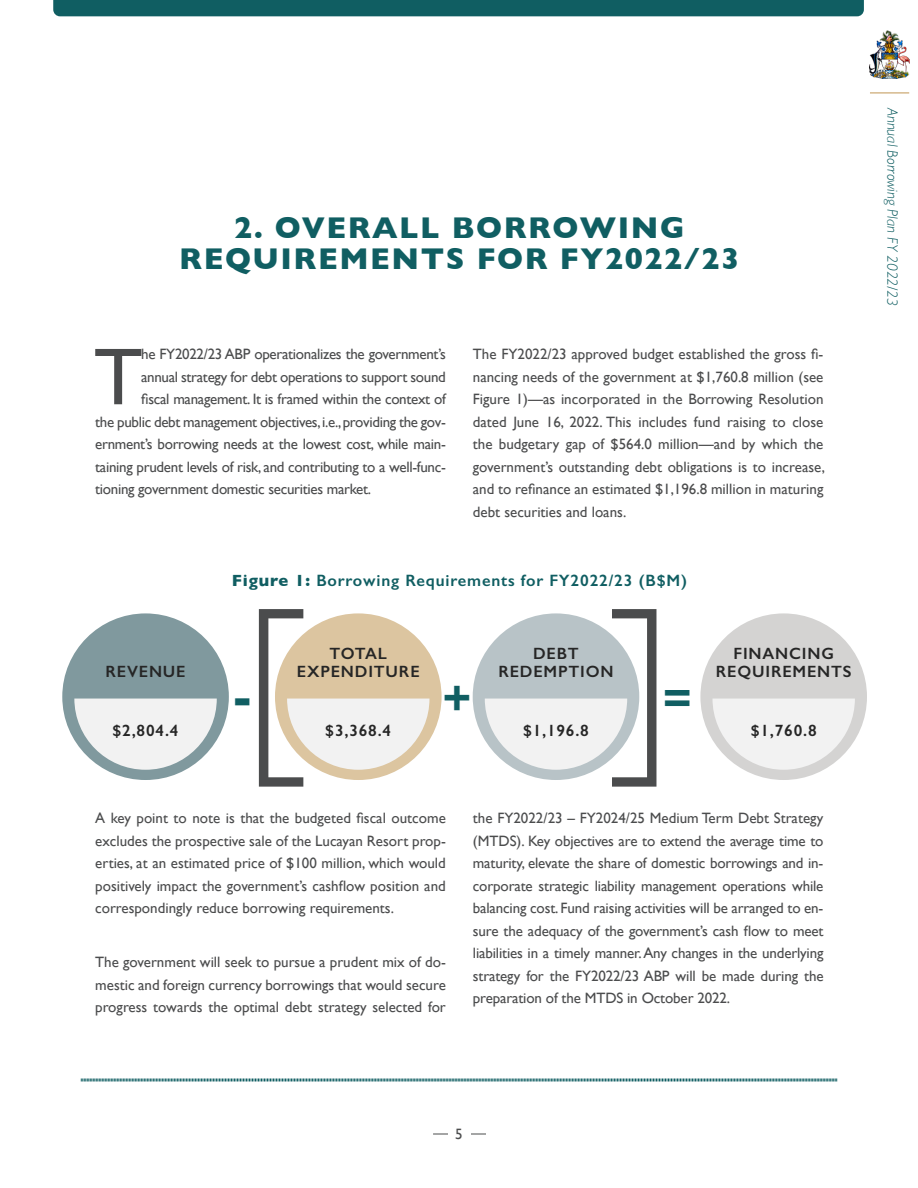
<style>
.page{position:relative;width:918px;height:1188px;background:#fff}
.page>*{position:absolute;margin:0;border:0;box-sizing:border-box;transform-origin:0 0}
.Header1{font:300 196.8px "Gill Sans";color:#4b4c4d}
.ABP_Body1{font:81px "Gill Sans";color:#4b4c4d}
.Header1-2{font:700 44.55px "Gill Sans";color:#105e62}
.Header1-3{font:700 30.6px "Gill Sans";letter-spacing:.05em;color:#105e62}
.Fig1{font:600 16.5px "Gill Sans";letter-spacing:.05em;color:#105e62}
.Fig1-2{font:600 16.35px/18px "Gill Sans";letter-spacing:.05em;color:#262626;text-align:center}
.ABP_Body1-2{font:15px/22.5px "Gill Sans";letter-spacing:-.02em;color:#4b4c4d;text-align:justify}
.t1{font:italic 300 15px "Gill Sans";color:#105e62}
.s1{font-weight:700}
</style>
<div class="page">
<div style="left:53px;top:0;width:811px;height:16px;background:#105e62"></div>
<svg style="left:81px;top:1078px;width:756px;height:4px;background:#86adaf"></svg>
<hr style="left:433px;top:1134px;width:53px;height:1px;background:#4b4c4d">
<div style="left:448px;top:1127px;width:22px;height:14px;background:#fff"></div>
<img style="left:870px;top:30px;width:39px;height:48px">
<hr style="left:870px;top:92px;width:39px;height:2px;background:#d5b98c">
<div style="left:62px;top:613px;width:167px;height:167px;background:#80999e;border-radius:50%"></div>
<svg style="left:74px;top:699px;width:143px;height:71px"></svg>
<div style="left:275px;top:613px;width:167px;height:167px;background:#dcc5a0;border-radius:50%"></div>
<svg style="left:287px;top:699px;width:142px;height:71px"></svg>
<div style="left:473px;top:613px;width:166px;height:167px;background:#b8c3c7;border-radius:50%"></div>
<svg style="left:485px;top:699px;width:142px;height:71px"></svg>
<div style="left:700px;top:613px;width:167px;height:167px;background:#d4d3d2;border-radius:50%"></div>
<svg style="left:712px;top:699px;width:143px;height:71px"></svg>
<p class="Header1-3" style="left:234px;top:203px;width:452px">2. OVERALL BORROWING</p>
<p class="Header1-3" style="left:179px;top:234px;width:562px">REQUIREMENTS FOR FY2022/23</p>
<p class="ABP_Body1" style="left:94px;top:329px;width:50px">T</p>
<p class="ABP_Body1-2" style="left:141px;top:343px;width:306px">he FY2022/23 ABP operationalizes the government’s</p>
<p class="ABP_Body1-2" style="left:141px;top:365px;width:306px">annual strategy for debt operations to support sound</p>
<p class="ABP_Body1-2" style="left:141px;top:388px;width:306px">fiscal management. It is framed within the context of</p>
<p class="ABP_Body1-2" style="left:95px;top:410px;width:352px">the public debt management objectives, i.e., providing the gov-</p>
<p class="ABP_Body1-2" style="left:95px;top:433px;width:352px">ernment’s borrowing needs at the lowest cost, while main-</p>
<p class="ABP_Body1-2" style="left:95px;top:455px;width:352px">taining prudent levels of risk, and contributing to a well-func-</p>
<p class="ABP_Body1-2" style="left:95px;top:478px;width:277px">tioning government domestic securities market.</p>
<p class="ABP_Body1-2" style="left:473px;top:343px;width:354px">The FY2022/23 approved budget established the gross fi&shy;nancing needs of the government at $1,760.8 million (see Figure 1)—as incorporated in the Borrowing Resolution dated June 16, 2022. This includes fund raising to close the budgetary gap of $564.0 million—and by which the government’s outstanding debt obligations is to increase, and to refinance an estimated $1,196.8 million in maturing debt securities and loans.</p>
<p class="Fig1-2" style="left:106px;top:663px;width:82px">REVENUE</p>
<p class="Fig1-2" style="left:113px;top:721px;width:67px">$2,804.4</p>
<p class="Fig1" style="left:232px;top:571px;width:457px"><span class="s1">Figure 1:</span> Borrowing Requirements for FY2022/23 (B$M)</p>
<p class="Header1-2" style="left:231px;top:663px;width:23px">-</p>
<p class="Header1" style="left:245px;top:524px;width:61px">[</p>
<p class="Header1" style="left:611px;top:524px;width:61px">]</p>
<p class="Fig1-2" style="left:297px;top:644px;width:124px">TOTAL<br>EXPENDITURE</p>
<p class="Fig1-2" style="left:498px;top:645px;width:117px">DEBT<br>REDEMPTION</p>
<p class="Header1-2" style="left:442px;top:663px;width:31px">+</p>
<p class="Header1-2" style="left:663px;top:663px;width:31px">=</p>
<p class="Fig1-2" style="left:325px;top:721px;width:67px">$3,368.4</p>
<p class="Fig1-2" style="left:523px;top:721px;width:67px">$1,196.8</p>
<p class="Fig1-2" style="left:716px;top:645px;width:137px">FINANCING<br>REQUIREMENTS</p>
<p class="Fig1-2" style="left:751px;top:721px;width:67px">$1,760.8</p>
<p class="ABP_Body1-2" style="left:95px;top:807px;width:352px">A key point to note is that the budgeted fiscal outcome excludes the prospective sale of the Lucayan Resort prop&shy;erties, at an estimated price of $100 million, which would positively impact the government’s cashflow position and correspondingly reduce borrowing requirements.</p>
<p class="ABP_Body1-2" style="left:95px;top:951px;width:352px">The government will seek to pursue a prudent mix of do&shy;mestic and foreign currency borrowings that would secure progress towards the optimal debt strategy selected for</p>
<p class="ABP_Body1-2" style="left:473px;top:807px;width:352px">the FY2022/23 – FY2024/25 Medium Term Debt Strategy (MTDS). Key objectives are to extend the average time to maturity, elevate the share of domestic borrowings and in&shy;corporate strategic liability management operations while balancing cost. Fund raising activities will be arranged to en&shy;sure the adequacy of the government’s cash flow to meet liabilities in a timely manner. Any changes in the underlying strategy for the FY2022/23 ABP will be made during the preparation of the MTDS in October 2022.</p>
<p class="t1" style="left:901px;top:108px;width:200px;rotate:90deg">Annual Borrowing Plan FY 2022/23</p>
<p class="ABP_Body1-2" style="left:455px;top:1123px;width:9px">5</p>
</div>
